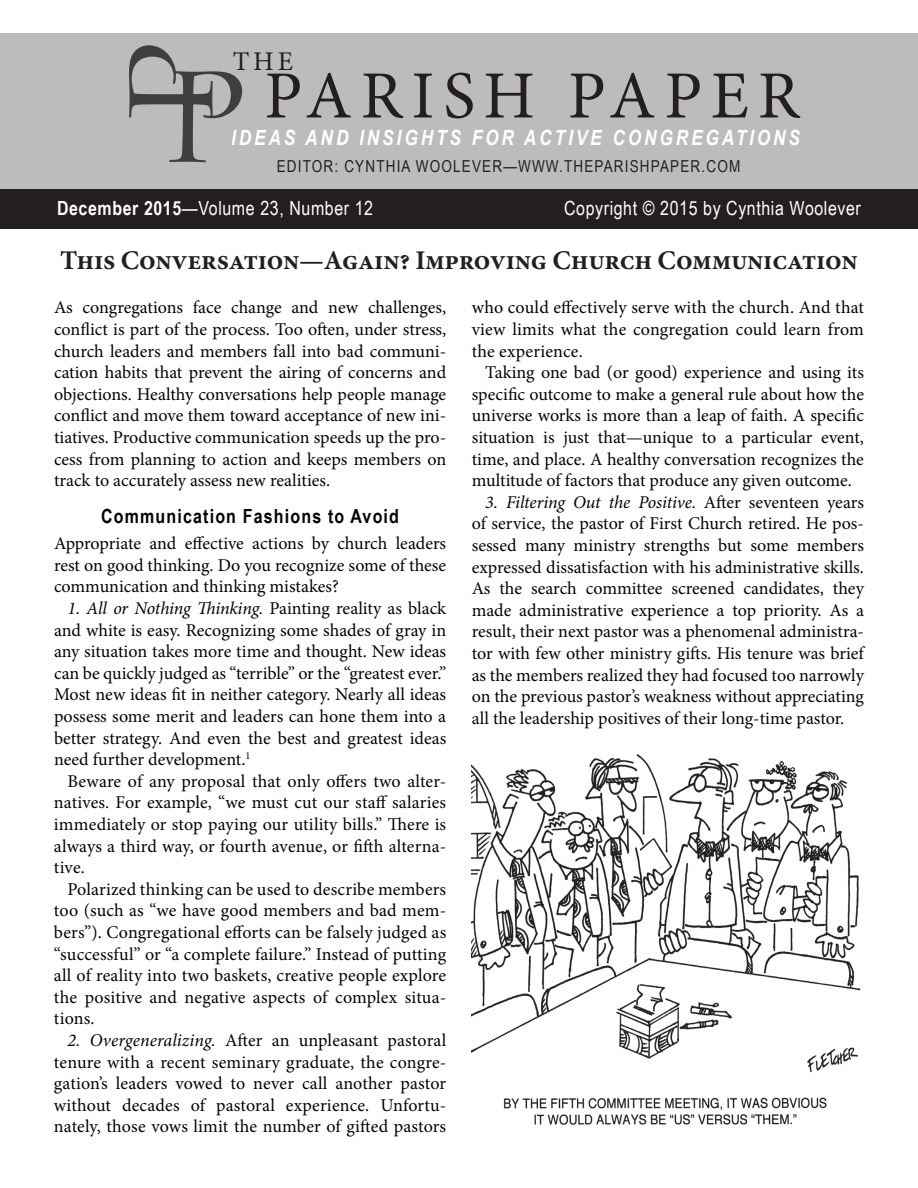
<style>
.page{position:relative;width:918px;height:1188px;background:#fff}
.page>*{position:absolute;margin:0;border:0;box-sizing:border-box;transform-origin:0 0}
.t1{font:67.5px "Minion Pro";letter-spacing:.13em;color:#231f20}
.t2{font:700 27px "Minion Pro";letter-spacing:-.01em;color:#231f20}
.t3{font:27px "Minion Pro";color:#231f20}
.t4{font:italic 700 21px "Arial Narrow";letter-spacing:.14em;color:#fff}
.t5{font:19.5px "Arial Narrow";letter-spacing:.03em;color:#fff}
.t6{font:700 19.5px "Arial Narrow";letter-spacing:.06em;color:#040503}
.t7{font:18px/21.6px "Minion Pro";color:#040503;text-align:justify}
.t8{font:16.5px "Arial Narrow";letter-spacing:.07em;color:#231f20}
.s1{font-weight:700}
.s2{font-style:italic}
</style>
<div class="page">
<div style="left:0;top:189px;width:918px;height:40px;background:#231f20"></div>
<div style="left:0;top:33px;width:918px;height:156px;background:#bdbcbc"></div>
<img style="left:472px;top:754px;width:389px;height:371px">
<svg style="left:129px;top:45px;width:113px;height:117px"></svg>
<h2 class="t3" style="left:233px;top:44px;width:62px">THE</h2>
<h1 class="t1" style="left:264px;top:51px;width:537px">PARISH PAPER</h1>
<p class="t4" style="left:231px;top:121px;width:571px">IDEAS AND INSIGHTS FOR ACTIVE CONGREGATIONS</p>
<p class="t8" style="left:277px;top:154px;width:465px">EDITOR: CYNTHIA WOOLEVER—WWW.THEPARISHPAPER.COM</p>
<p class="t5" style="left:57px;top:194px;width:318px"><span class="s1">December 2015</span>—Volume 23, Number 12</p>
<p class="t5" style="left:564px;top:194px;width:298px">Copyright © 2015 by Cynthia Woolever</p>
<h2 class="t2" style="left:60px;top:241px;width:799px">This Conversation—Again? Improving Church Communication</h2>
<p class="t7" style="left:54px;top:297px;width:394px">As congregations face change and new challenges, conflict is part of the process. Too often, under stress, church leaders and members fall into bad communi&shy;cation habits that prevent the airing of concerns and objections. Healthy conversations help people manage conflict and move them toward acceptance of new ini&shy;tiatives. Productive communication speeds up the pro&shy;cess from planning to action and keeps members on track to accurately assess new realities.</p>
<p class="t6" style="left:101px;top:501px;width:299px">Communication Fashions to Avoid</p>
<p class="t7" style="left:54px;top:533px;width:394px">Appropriate and effective actions by church leaders rest on good thinking. Do you recognize some of these communication and thinking mistakes?</p>
<p class="t7" style="left:54px;top:598px;width:394px;text-indent:14px"><span class="s2">1. All or Nothing Thinking.</span> Painting reality as black and white is easy. Recognizing some shades of gray in any situation takes more time and thought. New ideas can be quickly judged as “terrible” or the “greatest ever.” Most new ideas fit in neither category. Nearly all ideas possess some merit and leaders can hone them into a better strategy. And even the best and greatest ideas need further development.<sup>1</sup></p>
<p class="t7" style="left:54px;top:770px;width:394px;text-indent:14px">Beware of any proposal that only offers two alter&shy;natives. For example, “we must cut our staff salaries immediately or stop paying our utility bills.” There is always a third way, or fourth avenue, or fifth alterna&shy;tive.</p>
<p class="t7" style="left:54px;top:878px;width:394px;text-indent:14px">Polarized thinking can be used to describe members too (such as “we have good members and bad mem&shy;bers”). Congregational efforts can be falsely judged as “successful” or “a complete failure.” Instead of putting all of reality into two baskets, creative people explore the positive and negative aspects of complex situa&shy;tions.</p>
<p class="t7" style="left:54px;top:1030px;width:394px;text-indent:14px"><span class="s2">2. Overgeneralizing.</span> After an unpleasant pastoral tenure with a recent seminary graduate, the congre&shy;gation’s leaders vowed to never call another pastor without decades of pastoral experience. Unfortu&shy;nately, those vows limit the number of gifted pastors</p>
<p class="t7" style="left:472px;top:297px;width:394px">who could effectively serve with the church. And that view limits what the congregation could learn from the experience.</p>
<p class="t7" style="left:472px;top:362px;width:394px;text-indent:14px">Taking one bad (or good) experience and using its specific outcome to make a general rule about how the universe works is more than a leap of faith. A specific situation is just that—unique to a particular event, time, and place. A healthy conversation recognizes the multitude of factors that produce any given outcome.</p>
<p class="t7" style="left:472px;top:491px;width:394px;text-indent:14px"><span class="s2">3. Filtering Out the Positive.</span> After seventeen years of service, the pastor of First Church retired. He pos&shy;sessed many ministry strengths but some members expressed dissatisfaction with his administrative skills.<br>As the search committee screened candidates, they made administrative experience a top priority. As a result, their next pastor was a phenomenal administra&shy;tor with few other ministry gifts. His tenure was brief as the members realized they had focused too narrowly on the previous pastor’s weakness without appreciating all the leadership positives of their long-time pastor.</p>
</div>
